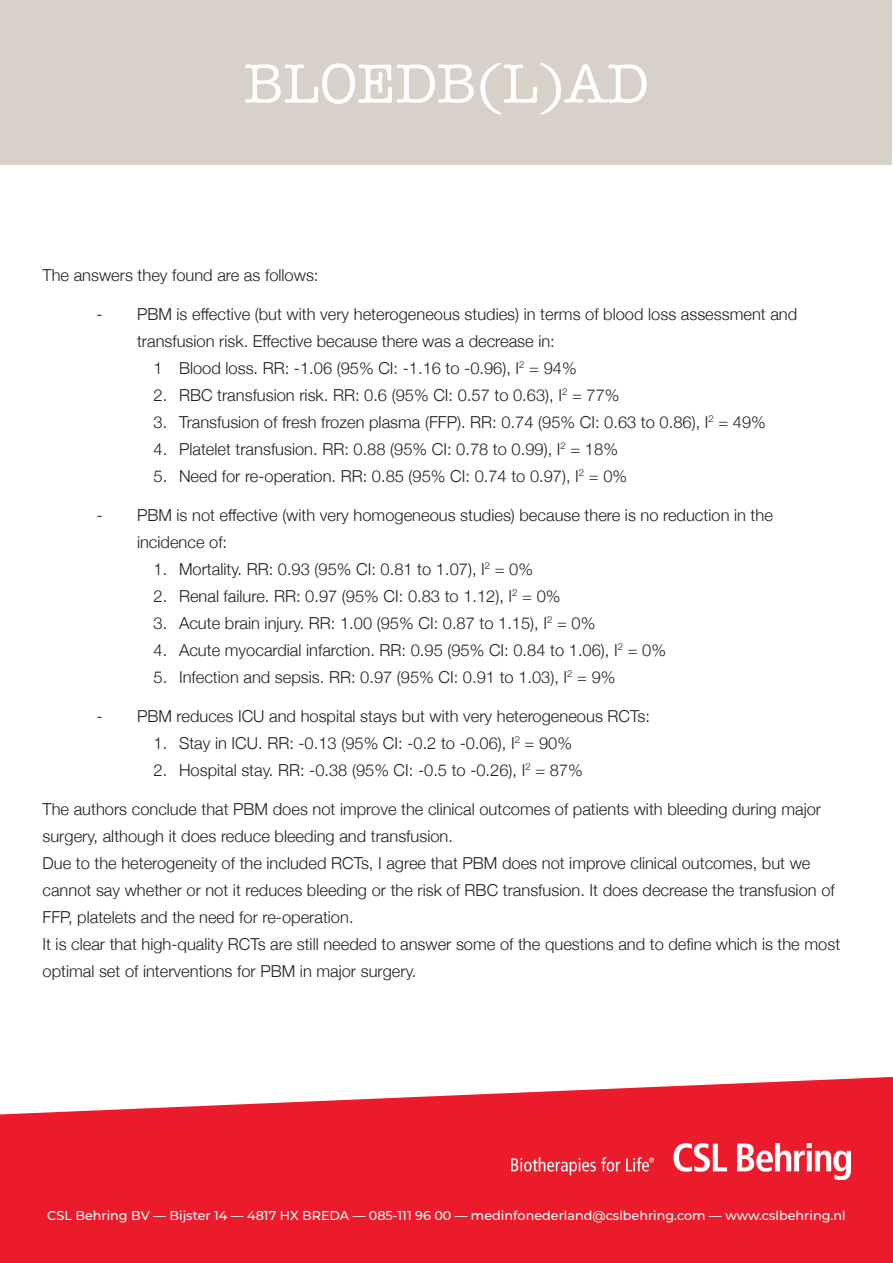
<style>
.page{position:relative;width:893px;height:1263px;background:#fff}
.page>*{position:absolute;margin:0;border:0;box-sizing:border-box;transform-origin:0 0}
.t1{font:57px "American Typewriter";color:#fff}
.t2{font:300 16.5px/27px "Helvetica Neue";color:#231f20}
.t3{font:500 12.75px "Montserrat";color:#fff}
</style>
<div class="page">
<svg style="left:0;top:1077px;width:893px;height:186px;fill:#ec1b2b"></svg>
<div style="left:1px;top:1px;width:891px;height:164px;background:#d8d1c9"></div>
<img style="left:512px;top:1143px;width:338px;height:37px">
<h1 class="t1" style="left:244px;top:40px;width:406px">BLOEDB(L)AD</h1>
<p class="t2" style="left:43px;top:261px;width:277px">The answers they found are as follows:</p>
<p class="t2" style="left:97px;top:299px;width:702px">- PBM is effective (but with very heterogeneous studies) in terms of blood loss assessment and</p>
<p class="t2" style="left:137px;top:326px;width:419px">transfusion risk. Effective because there was a decrease in:</p>
<p class="t2" style="left:154px;top:353px;width:425px">1 Blood loss. RR: -1.06 (95% CI: -1.16 to -0.96), I<sup>2</sup> = 94%</p>
<p class="t2" style="left:154px;top:381px;width:467px">2. RBC transfusion risk. RR: 0.6 (95% CI: 0.57 to 0.63), I<sup>2</sup> = 77%</p>
<p class="t2" style="left:154px;top:408px;width:614px">3. Transfusion of fresh frozen plasma (FFP). RR: 0.74 (95% CI: 0.63 to 0.86), I<sup>2</sup> = 49%</p>
<p class="t2" style="left:154px;top:435px;width:466px">4. Platelet transfusion. RR: 0.88 (95% CI: 0.78 to 0.99), I<sup>2</sup> = 18%</p>
<p class="t2" style="left:154px;top:462px;width:475px">5. Need for re-operation. RR: 0.85 (95% CI: 0.74 to 0.97), I<sup>2</sup> = 0%</p>
<p class="t2" style="left:137px;top:500px;width:637px;text-indent:-41px">- PBM is not effective (with very homogeneous studies) because there is no reduction in the incidence of:</p>
<p class="t2" style="left:154px;top:554px;width:381px">1. Mortality. RR: 0.93 (95% CI: 0.81 to 1.07), I<sup>2</sup> = 0%</p>
<p class="t2" style="left:154px;top:582px;width:409px">2. Renal failure. RR: 0.97 (95% CI: 0.83 to 1.12), I<sup>2</sup> = 0%</p>
<p class="t2" style="left:154px;top:609px;width:443px">3. Acute brain injury. RR: 1.00 (95% CI: 0.87 to 1.15), I<sup>2</sup> = 0%</p>
<p class="t2" style="left:154px;top:636px;width:514px">4. Acute myocardial infarction. RR: 0.95 (95% CI: 0.84 to 1.06), I<sup>2</sup> = 0%</p>
<p class="t2" style="left:154px;top:663px;width:463px">5. Infection and sepsis. RR: 0.97 (95% CI: 0.91 to 1.03), I<sup>2</sup> = 9%</p>
<p class="t2" style="left:97px;top:701px;width:555px">- PBM reduces ICU and hospital stays but with very heterogeneous RCTs:</p>
<p class="t2" style="left:154px;top:728px;width:420px">1. Stay in ICU. RR: -0.13 (95% CI: -0.2 to -0.06), I<sup>2</sup> = 90%</p>
<p class="t2" style="left:154px;top:756px;width:431px">2. Hospital stay. RR: -0.38 (95% CI: -0.5 to -0.26), I<sup>2</sup> = 87%</p>
<p class="t2" style="left:43px;top:794px;width:799px">The authors conclude that PBM does not improve the clinical outcomes of patients with bleeding during major surgery, although it does reduce bleeding and transfusion.<br>Due to the heterogeneity of the included RCTs, I agree that PBM does not improve clinical outcomes, but we cannot say whether or not it reduces bleeding or the risk of RBC transfusion. It does decrease the transfusion of FFP, platelets and the need for re-operation.<br>It is clear that high-quality RCTs are still needed to answer some of the questions and to define which is the most optimal set of interventions for PBM in major surgery.</p>
<p class="t3" style="left:47px;top:1207px;width:800px">CSL Behring BV — Bijster 14 — 4817 HX BREDA — 085-111 96 00 — medinfonederland@cslbehring.com — www.cslbehring.nl</p>
</div>
